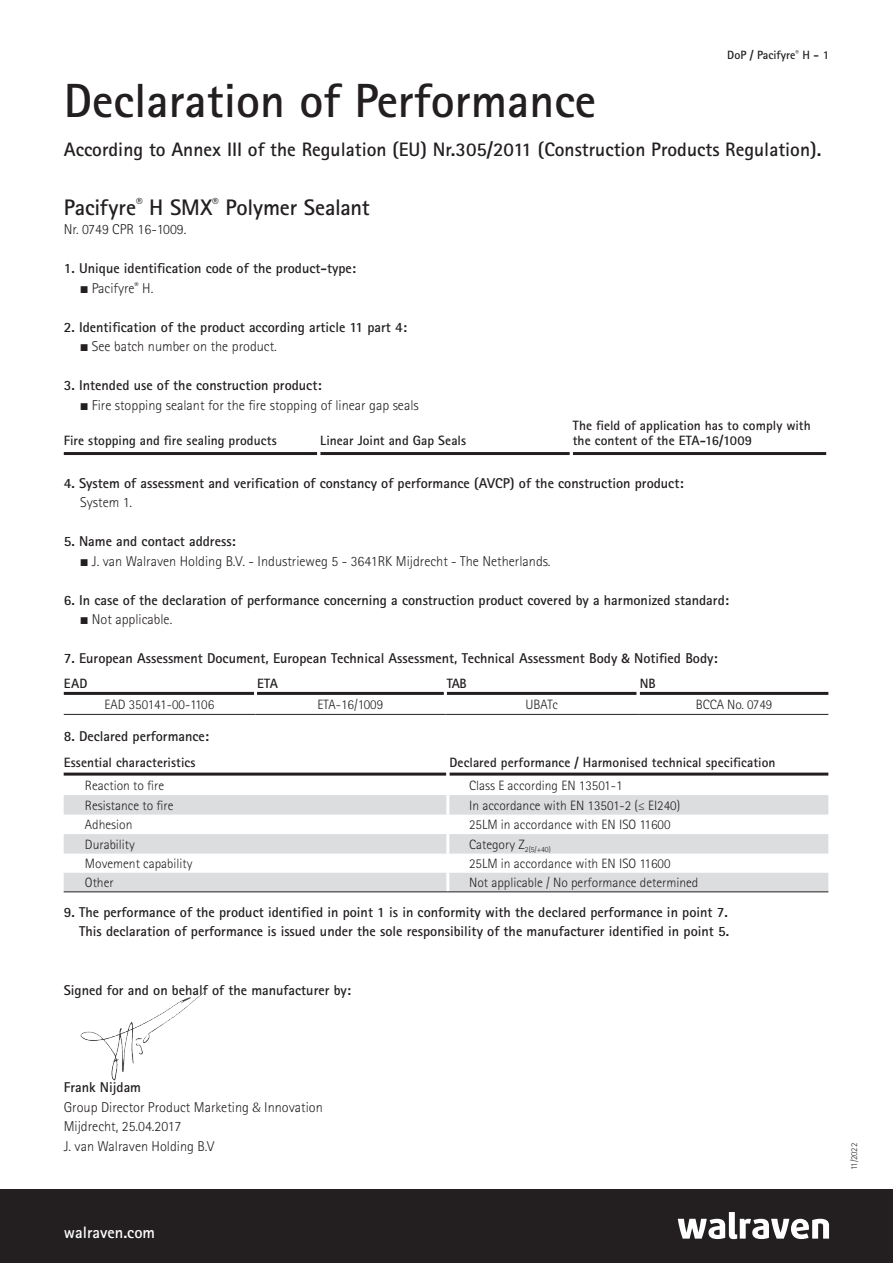
<style>
.page{position:relative;width:893px;height:1263px;background:#fff}
.page>*{position:absolute;margin:0;border:0;box-sizing:border-box;transform-origin:0 0}
.t1{font:700 48px "Rotis Sans Serif Std";color:#231f20}
.t2{font:700 22.5px "Rotis Sans Serif Std";letter-spacing:-.01em;color:#231f20}
.t3{font:700 19.5px "Rotis Sans Serif Std";color:#231f20}
.t4{font:700 16.5px "Rotis Sans Serif Std";color:#fff}
.t5{font:700 14.25px/19.5px "Rotis Sans Serif Std";color:#231f20;text-align:right}
.t6{font:300 14.25px/19.5px "Rotis Sans Serif Std";color:#231f20}
.t7{font:300 13.5px "Rotis Sans Serif Std";color:#231f20}
.t8{font:700 13.5px/15px "Rotis Sans Serif Std";letter-spacing:.005em;color:#231f20}
.t9{font:700 12px "Rotis Sans Serif Std";color:#231f20}
.t10{font:300 9px "Rotis Sans Serif Std";letter-spacing:-.01em;color:#231f20}
</style>
<div class="page">
<div style="left:0;top:1189px;width:893px;height:74px;background:#231f20"></div>
<svg style="left:678px;top:1212px;width:151px;height:27px"></svg>
<hr style="left:64px;top:452px;width:253px;height:3px;background:#231f20">
<hr style="left:320px;top:452px;width:250px;height:3px;background:#231f20">
<hr style="left:573px;top:452px;width:253px;height:3px;background:#231f20">
<hr style="left:64px;top:692px;width:190px;height:3px;background:#231f20">
<hr style="left:257px;top:692px;width:187px;height:3px;background:#231f20">
<hr style="left:447px;top:692px;width:190px;height:3px;background:#231f20">
<hr style="left:640px;top:692px;width:188px;height:3px;background:#231f20">
<hr style="left:64px;top:714px;width:191px;height:1px;background:#231f20">
<hr style="left:255px;top:714px;width:190px;height:1px;background:#231f20">
<hr style="left:445px;top:714px;width:193px;height:1px;background:#231f20">
<hr style="left:638px;top:714px;width:190px;height:1px;background:#231f20">
<svg style="left:64px;top:795px;width:764px;height:96px;fill:#dcdddf"></svg>
<hr style="left:64px;top:773px;width:382px;height:3px;background:#231f20">
<hr style="left:449px;top:773px;width:379px;height:3px;background:#231f20">
<hr style="left:446px;top:795px;width:3px;height:19px;background:#fff">
<hr style="left:446px;top:814px;width:3px;height:20px;background:#fff">
<hr style="left:446px;top:834px;width:3px;height:19px;background:#fff">
<hr style="left:446px;top:853px;width:3px;height:20px;background:#fff">
<hr style="left:446px;top:873px;width:3px;height:18px;background:#fff">
<hr style="left:64px;top:891px;width:384px;height:1px;background:#231f20">
<hr style="left:448px;top:891px;width:380px;height:1px;background:#231f20">
<img style="left:80px;top:991px;width:126px;height:90px">
<p class="t9" style="left:727px;top:47px;width:103px">DoP / Pacifyre<sup>®</sup> H - 1</p>
<h1 class="t1" style="left:64px;top:70px;width:534px">Declaration of Performance</h1>
<h3 class="t3" style="left:64px;top:137px;width:759px">According to Annex III of the Regulation (EU) Nr.305/2011 (Construction Products Regulation).</h3>
<h2 class="t2" style="left:64px;top:193px;width:307px">Pacifyre<sup>®</sup> H SMX<sup>®</sup> Polymer Sealant</h2>
<p class="t6" style="left:64px;top:219px;width:124px">Nr. 0749 CPR 16-1009.</p>
<p class="t5" style="left:64px;top:258px;width:294px">1. Unique identification code of the product-type:</p>
<p class="t6" style="left:80px;top:278px;width:75px">■ Pacifyre<sup>®</sup> H.</p>
<p class="t5" style="left:64px;top:317px;width:345px">2. Identification of the product according article 11 part 4:</p>
<p class="t6" style="left:80px;top:336px;width:198px">■ See batch number on the product.</p>
<p class="t5" style="left:64px;top:375px;width:259px">3. Intended use of the construction product:</p>
<p class="t6" style="left:80px;top:395px;width:340px">■ Fire stopping sealant for the fire stopping of linear gap seals</p>
<p class="t8" style="left:64px;top:433px;width:215px">Fire stopping and fire sealing products</p>
<p class="t8" style="left:320px;top:433px;width:147px">Linear Joint and Gap Seals</p>
<p class="t8" style="left:573px;top:418px;width:239px">The field of application has to comply with the content of the ETA-16/1009</p>
<p class="t5" style="left:64px;top:473px;width:621px">4. System of assessment and verification of constancy of performance (AVCP) of the construction product:</p>
<p class="t6" style="left:80px;top:492px;width:53px">System 1.</p>
<p class="t5" style="left:64px;top:531px;width:174px">5. Name and contact address:</p>
<p class="t6" style="left:80px;top:551px;width:472px">■ J. van Walraven Holding B.V. - Industrieweg 5 - 3641RK Mijdrecht - The Netherlands.</p>
<p class="t5" style="left:64px;top:590px;width:667px">6. In case of the declaration of performance concerning a construction product covered by a harmonized standard:</p>
<p class="t6" style="left:80px;top:609px;width:94px">■ Not applicable.</p>
<p class="t5" style="left:64px;top:648px;width:655px">7. European Assessment Document, European Technical Assessment, Technical Assessment Body &amp; Notified Body:</p>
<p class="t8" style="left:64px;top:676px;width:25px">EAD</p>
<p class="t8" style="left:257px;top:676px;width:23px">ETA</p>
<p class="t8" style="left:447px;top:676px;width:21px">TAB</p>
<p class="t8" style="left:640px;top:676px;width:18px">NB</p>
<p class="t7" style="left:105px;top:697px;width:111px">EAD 350141-00-1106</p>
<p class="t7" style="left:318px;top:697px;width:67px">ETA-16/1009</p>
<p class="t7" style="left:526px;top:697px;width:34px">UBATc</p>
<p class="t7" style="left:696px;top:697px;width:78px">BCCA No. 0749</p>
<p class="t5" style="left:64px;top:726px;width:147px">8. Declared performance:</p>
<p class="t8" style="left:64px;top:754px;width:133px">Essential characteristics</p>
<p class="t8" style="left:449px;top:754px;width:328px">Declared performance / Harmonised technical specification</p>
<p class="t7" style="left:85px;top:778px;width:81px">Reaction to fire</p>
<p class="t7" style="left:469px;top:778px;width:155px">Class E according EN 13501-1</p>
<p class="t7" style="left:85px;top:797px;width:90px">Resistance to fire</p>
<p class="t7" style="left:469px;top:797px;width:213px">In accordance with EN 13501-2 (≤ EI240)</p>
<p class="t7" style="left:85px;top:817px;width:49px">Adhesion</p>
<p class="t7" style="left:469px;top:817px;width:203px">25LM in accordance with EN ISO 11600</p>
<p class="t7" style="left:85px;top:836px;width:51px">Durability</p>
<p class="t7" style="left:469px;top:836px;width:83px">Category Z<sub>2(5/+40)</sub></p>
<p class="t7" style="left:85px;top:855px;width:109px">Movement capability</p>
<p class="t7" style="left:469px;top:855px;width:203px">25LM in accordance with EN ISO 11600</p>
<p class="t7" style="left:85px;top:874px;width:30px">Other</p>
<p class="t7" style="left:469px;top:874px;width:231px">Not applicable / No performance determined</p>
<p class="t5" style="left:64px;top:902px;width:667px">9. The performance of the product identified in point 1 is in conformity with the declared performance in point 7.<br>This declaration of performance is issued under the sole responsibility of the manufacturer identified in point 5.</p>
<p class="t5" style="left:64px;top:980px;width:289px">Signed for and on behalf of the manufacturer by:</p>
<p class="t5" style="left:64px;top:1077px;width:79px">Frank Nijdam</p>
<p class="t6" style="left:64px;top:1097px;width:261px">Group Director Product Marketing &amp; Innovation<br>Mijdrecht, 25.04.2017<br>J. van Walraven Holding B.V</p>
<p class="t4" style="left:64px;top:1222px;width:93px">walraven.com</p>
<p class="t10" style="left:849px;top:1170px;width:29px;rotate:-90deg">11/2022</p>
</div>
